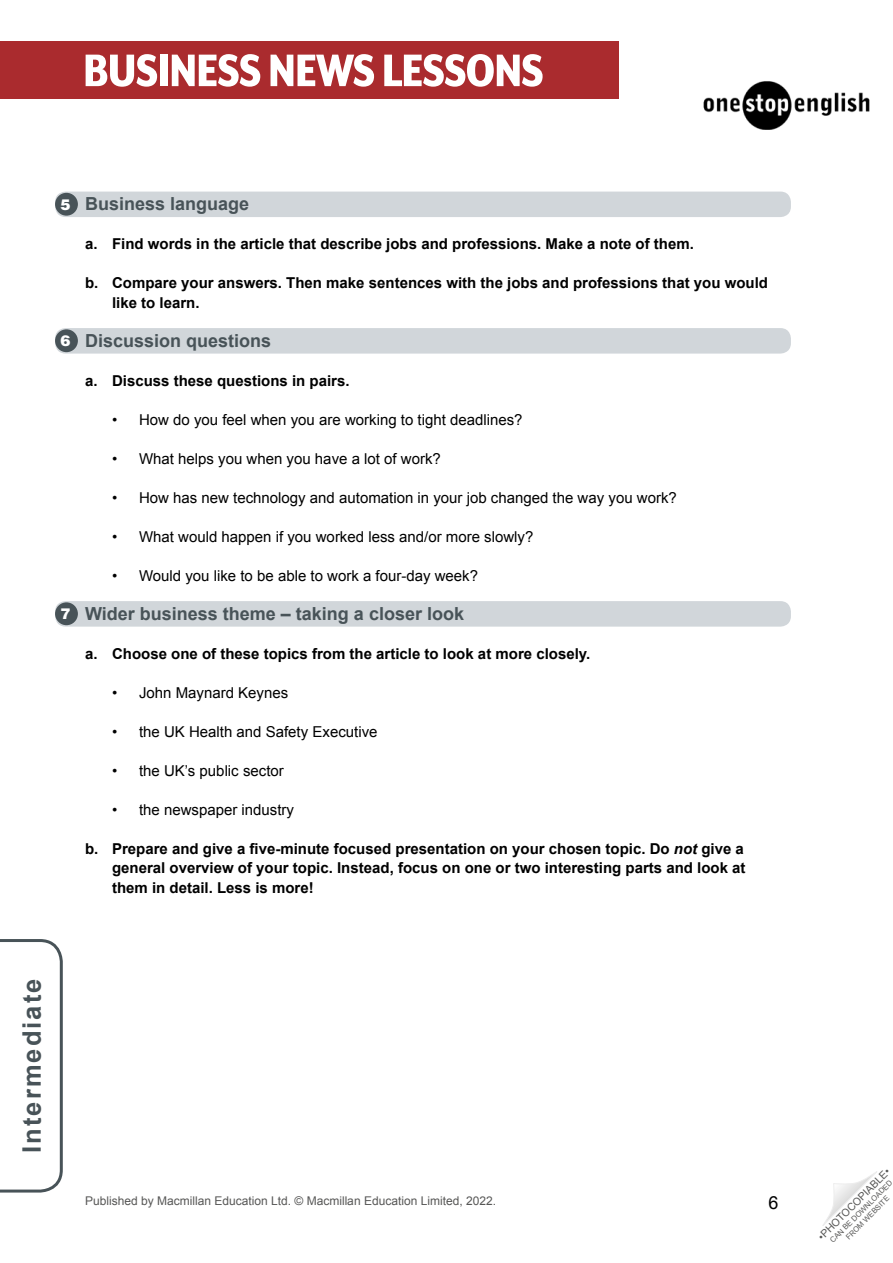
<style>
.page{position:relative;width:893px;height:1263px;background:#fff}
.page>*{position:absolute;margin:0;border:0;box-sizing:border-box;transform-origin:0 0}
.t1{font:800 52.5px "Mr Eaves XL Mod Nar OT";letter-spacing:-.015em;color:#fff}
.t2{font:700 25.5px "Arial";letter-spacing:.08em;color:#485358}
.WS__Exercise_title{font:700 18px "Arial";color:#485358}
.t3{font:18px "Arial";color:#000}
.t4{font:700 15px/19.5px "Arial";color:#000}
.t5{font:15px "Arial";color:#000}
.Don_t_use_-_10t_numb{font:900 15px "Helvetica LT Std";color:#fff}
.t6{font:12px "Arial";color:#575756}
.t7{font:10.5px "Arial";color:#575756}
.t8{font:7.5px/9px "Arial";color:#575756;text-align:center}
.s1{font-style:italic}
</style>
<div class="page">
<svg style="left:822px;top:1171px;width:55px;height:55px"></svg>
<svg style="left:0;top:939px;width:63px;height:254px"></svg>
<div style="left:0;top:41px;width:619px;height:58px;background:#aa2b2e"></div>
<img style="left:703px;top:81px;width:167px;height:48px">
<div style="left:55px;top:192px;width:736px;height:25px;background:#d1d6da;border-radius:10px"></div>
<div style="left:55px;top:328px;width:736px;height:26px;background:#d1d6da;border-radius:10px"></div>
<div style="left:55px;top:601px;width:736px;height:26px;background:#d1d6da;border-radius:10px"></div>
<div style="left:55px;top:193px;width:23px;height:23px;background:#485358;border-radius:50%"></div>
<div style="left:55px;top:329px;width:23px;height:23px;background:#485358;border-radius:50%"></div>
<div style="left:55px;top:602px;width:23px;height:23px;background:#485358;border-radius:50%"></div>
<h1 class="t1" style="left:83px;top:42px;width:462px">BUSINESS NEWS LESSONS</h1>
<p class="Don_t_use_-_10t_numb" style="left:61px;top:194px;width:12px">5</p>
<p class="Don_t_use_-_10t_numb" style="left:61px;top:331px;width:12px">6</p>
<p class="Don_t_use_-_10t_numb" style="left:61px;top:604px;width:12px">7</p>
<p class="WS__Exercise_title" style="left:85px;top:192px;width:166px">Business language</p>
<p class="t4" style="left:85px;top:234px;width:610px">a. Find words in the article that describe jobs and professions. Make a note of them.</p>
<p class="t4" style="left:112px;top:273px;width:658px;text-indent:-27px">b. Compare your answers. Then make sentences with the jobs and professions that you would like to learn.</p>
<p class="WS__Exercise_title" style="left:85px;top:328px;width:188px">Discussion questions</p>
<p class="t4" style="left:85px;top:371px;width:266px">a. Discuss these questions in pairs.</p>
<p class="t5" style="left:112px;top:409px;width:412px">• How do you feel when you are working to tight deadlines?</p>
<p class="t5" style="left:112px;top:448px;width:330px">• What helps you when you have a lot of work?</p>
<p class="t5" style="left:112px;top:487px;width:566px">• How has new technology and automation in your job changed the way you work?</p>
<p class="t5" style="left:112px;top:526px;width:423px">• What would happen if you worked less and/or more slowly?</p>
<p class="t5" style="left:112px;top:565px;width:368px">• Would you like to be able to work a four-day week?</p>
<p class="WS__Exercise_title" style="left:85px;top:601px;width:380px">Wider business theme – taking a closer look</p>
<p class="t4" style="left:85px;top:644px;width:507px">a. Choose one of these topics from the article to look at more closely.</p>
<p class="t5" style="left:112px;top:682px;width:178px">• John Maynard Keynes</p>
<p class="t5" style="left:112px;top:721px;width:267px">• the UK Health and Safety Executive</p>
<p class="t5" style="left:112px;top:760px;width:173px">• the UK’s public sector</p>
<p class="t5" style="left:112px;top:799px;width:184px">• the newspaper industry</p>
<p class="t4" style="left:112px;top:839px;width:635px;text-align:justify;text-indent:-27px">b. Prepare and give a five-minute focused presentation on your chosen topic. Do <span class="s1">not</span> give a general overview of your topic. Instead, focus on one or two interesting parts and look at them in detail. Less is more!</p>
<h2 class="t2" style="left:15px;top:1153px;width:176px;rotate:-90deg">Intermediate</h2>
<p class="t6" style="left:85px;top:1193px;width:413px">Published by Macmillan Education Ltd. © Macmillan Education Limited, 2022.</p>
<p class="t3" style="left:769px;top:1191px;width:12px">6</p>
<p class="t7" style="left:815px;top:1233px;width:99px;rotate:-45deg">•PHOTOCOPIABLE•</p>
<p class="t8" style="left:828px;top:1238px;width:86px;rotate:-45deg">CAN BE DOWNLOADED<br>FROM WEBSITE</p>
</div>
